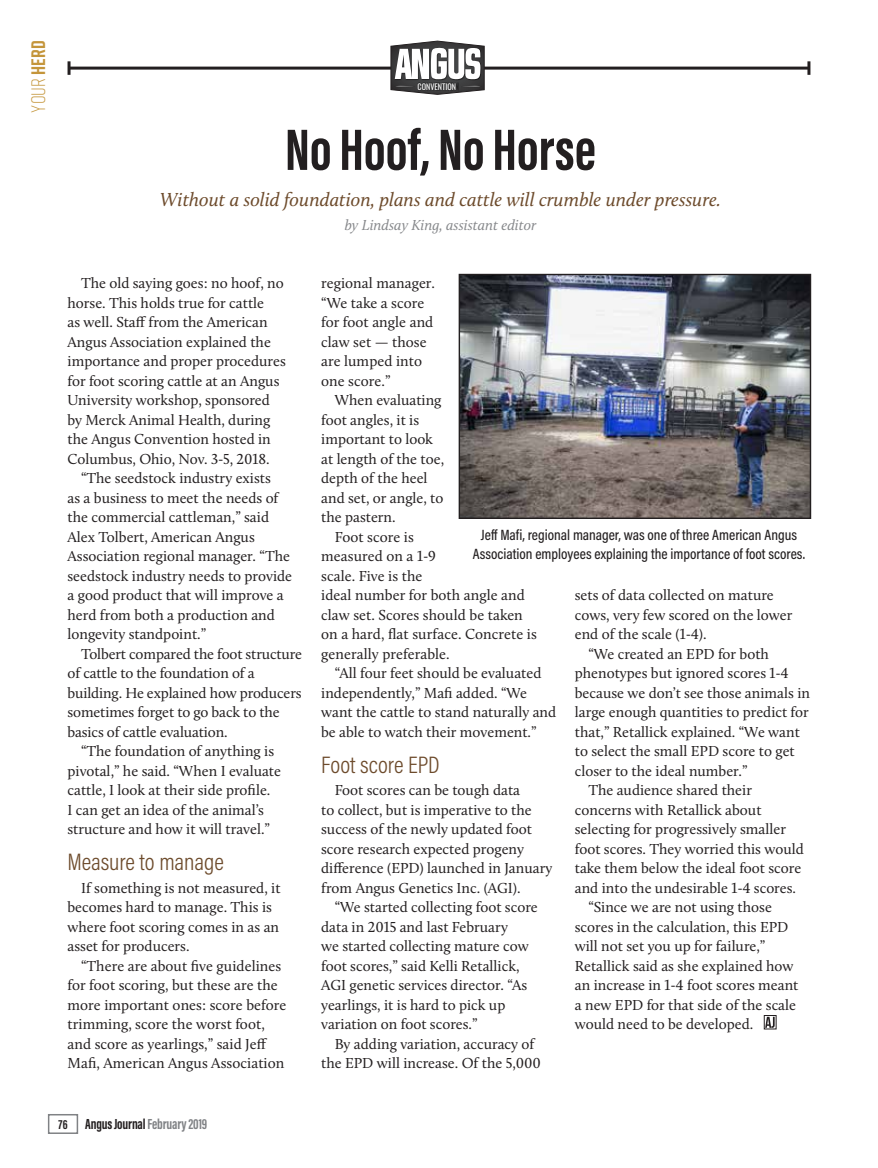
<style>
.page{position:relative;width:878px;height:1168px;background:#fff}
.page>*{position:absolute;margin:0;border:0;box-sizing:border-box;transform-origin:0 0}
.T2_Hed{font:700 60px "Acumin Pro Extra Cond";color:#231f20}
.Subhead{font:300 24px "Acumin Pro Cond";letter-spacing:-.005em;color:#6d4b2c}
.T2_Deck{font:italic 19.5px "Calluna";color:#6d4b2c}
.t1{font:300 19.5px "Rift";color:#c4953a}
.Body_Text{font:15px/19.5px "Calluna";color:#231f20}
.photo_caption{font:500 15px/19.5px "Acumin Pro Cond";color:#231f20;text-align:center}
.T2_byline{font:italic 15px "Calluna";color:#87898c}
.t2{font:700 15px "Acumin Pro Extra Cond";letter-spacing:-.01em;color:#231f20}
.t3{font:8.1px "Oswald";color:#fff}
.s1{font-weight:700}
.s2{font-size:13.5px}
.s3{color:#808285}
</style>
<div class="page">
<hr style="left:69px;top:67px;width:739px;height:3px;background:#231f20">
<svg style="left:68px;top:61px;width:2px;height:14px"></svg>
<hr style="left:807px;top:61px;width:3px;height:14px;background:#231f20">
<svg style="left:390px;top:41px;width:94px;height:54px"></svg>
<div style="left:764px;top:1015px;width:12px;height:14px;border:1px solid #231f20"></div>
<svg style="left:765px;top:1017px;width:9px;height:11px"></svg>
<img style="left:460px;top:276px;width:349px;height:241px">
<div style="left:458px;top:274px;width:353px;height:245px;border:1px solid #231f20"></div>
<div style="left:48px;top:1114px;width:30px;height:20px;border:2px solid #808285"></div>
<h3 class="t1" style="left:25px;top:113px;width:74px;rotate:-90deg">Your <span class="s1">Herd</span></h3>
<p class="t3" style="left:417px;top:79px;width:40px">CONVENTION</p>
<p class="T2_Hed" style="left:285px;top:113px;width:312px">No Hoof, No Horse</p>
<p class="T2_Deck" style="left:160px;top:188px;width:562px">Without a solid foundation, plans and cattle will crumble under pressure.</p>
<p class="T2_byline" style="left:345px;top:216px;width:193px">by Lindsay King, assistant editor</p>
<p class="Body_Text" style="left:68px;top:273px;width:220px;text-indent:14px">The old saying goes: no hoof, no horse. This holds true for cattle<br>as well. Staff from the American<br>Angus Association explained the importance and proper procedures for foot scoring cattle at an Angus<br>University workshop, sponsored by Merck Animal Health, during the Angus Convention hosted in<br>Columbus, Ohio, Nov. 3-5, 2018.</p>
<p class="Body_Text" style="left:68px;top:468px;width:226px;text-indent:14px">“The seedstock industry exists<br>as a business to meet the needs of the commercial cattleman,” said<br>Alex Tolbert, American Angus<br>Association regional manager. “The seedstock industry needs to provide a good product that will improve a herd from both a production and longevity standpoint.”</p>
<p class="Body_Text" style="left:68px;top:644px;width:236px;text-indent:14px">Tolbert compared the foot structure of cattle to the foundation of a building. He explained how producers sometimes forget to go back to the basics of cattle evaluation.</p>
<p class="Body_Text" style="left:68px;top:741px;width:215px;text-indent:14px">“The foundation of anything is pivotal,” he said. “When I evaluate cattle, I look at their side profile.<br>I can get an idea of the animal’s structure and how it will travel.”</p>
<p class="Subhead" style="left:68px;top:846px;width:158px">Measure to manage</p>
<p class="Body_Text" style="left:68px;top:878px;width:214px;text-indent:14px">If something is not measured, it becomes hard to manage. This is where foot scoring comes in as an asset for producers.</p>
<p class="Body_Text" style="left:68px;top:956px;width:220px;text-indent:14px">“There are about five guidelines for foot scoring, but these are the more important ones: score before trimming, score the worst foot, and score as yearlings,” said Jeff Mafi, American Angus Association</p>
<p class="Body_Text" style="left:321px;top:273px;width:115px">regional manager. “We take a score for foot angle and claw set — those are lumped into one score.”</p>
<p class="Body_Text" style="left:321px;top:390px;width:124px;text-indent:14px">When evaluating foot angles, it is important to look at length of the toe, depth of the heel and set, or angle, to the pastern.</p>
<p class="Body_Text" style="left:321px;top:527px;width:217px;text-indent:14px">Foot score is<br>measured on a 1-9<br>scale. Five is the<br>ideal number for both angle and claw set. Scores should be taken on a hard, flat surface. Concrete is generally preferable.</p>
<p class="Body_Text" style="left:321px;top:663px;width:236px;text-indent:14px">“All four feet should be evaluated independently,” Mafi added. “We want the cattle to stand naturally and be able to watch their movement.”</p>
<p class="Subhead" style="left:321px;top:749px;width:120px">Foot score EPD</p>
<p class="Body_Text" style="left:321px;top:780px;width:233px;text-indent:14px">Foot scores can be tough data<br>to collect, but is imperative to the success of the newly updated foot score research expected progeny difference (EPD) launched in January from Angus Genetics Inc. (AGI).</p>
<p class="Body_Text" style="left:321px;top:897px;width:218px;text-indent:14px">“We started collecting foot score data in 2015 and last February<br>we started collecting mature cow foot scores,” said Kelli Retallick,<br>AGI genetic services director. “As yearlings, it is hard to pick up variation on foot scores.”</p>
<p class="Body_Text" style="left:321px;top:1034px;width:221px;text-align:center">By adding variation, accuracy of the EPD will increase. Of the 5,000</p>
<p class="photo_caption" style="left:472px;top:524px;width:334px">Jeff Mafi, regional manager, was one of three American Angus<br>Association employees explaining the importance of foot scores.</p>
<p class="Body_Text" style="left:574px;top:585px;width:219px">sets of data collected on mature cows, very few scored on the lower end of the scale (1-4).</p>
<p class="Body_Text" style="left:574px;top:644px;width:237px;text-indent:14px">“We created an EPD for both phenotypes but ignored scores 1-4 because we don’t see those animals in large enough quantities to predict for that,” Retallick explained. “We want to select the small EPD score to get closer to the ideal number.”</p>
<p class="Body_Text" style="left:574px;top:780px;width:230px;text-indent:14px">The audience shared their concerns with Retallick about selecting for progressively smaller foot scores. They worried this would take them below the ideal foot score and into the undesirable 1-4 scores.</p>
<p class="Body_Text" style="left:574px;top:897px;width:225px;text-indent:14px">“Since we are not using those scores in the calculation, this EPD will not set you up for failure,”<br>Retallick said as she explained how an increase in 1-4 foot scores meant a new EPD for that side of the scale would need to be developed.</p>
<p class="t2" style="left:58px;top:1115px;width:150px"><span class="s2">76</span> Angus Journal <span class="s3">February 2019</span></p>
</div>
